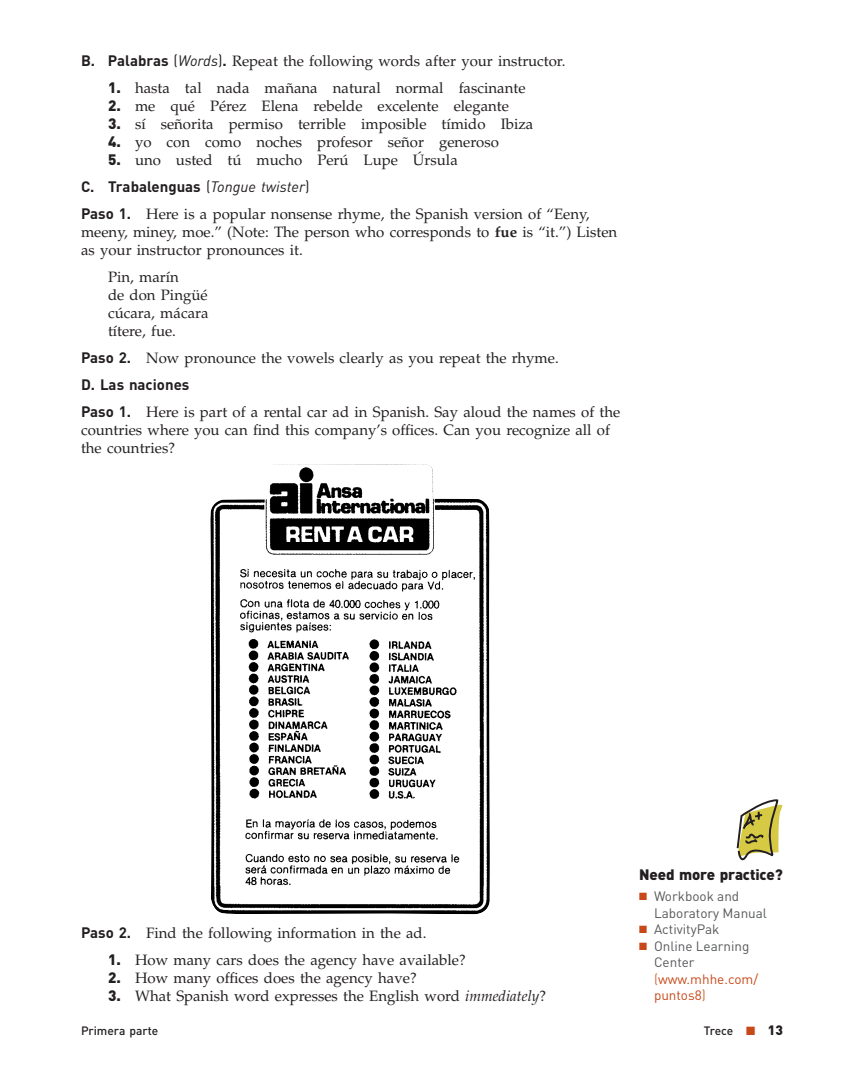
<style>
.page{position:relative;width:864px;height:1080px;background:#fff}
.page>*{position:absolute;margin:0;border:0;box-sizing:border-box;transform-origin:0 0}
.t1{font:15px/18px "Palatino";color:#231f20}
.t2{font:700 15px "DIN";color:#231f20}
.t3{font:900 15px "DIN";letter-spacing:-.005em;color:#231f20}
.t4{font:13.5px/16.5px "DIN";color:#57585a}
.t5{font:500 12px "DIN";color:#231f20}
.s1{font-family:"DIN";font-weight:700}
.s2{font-family:"DIN"}
.s3{font-family:"DIN";font-style:italic}
.s4{font-family:"DIN";font-weight:900}
.s5{font-weight:400}
.s6{font-weight:400;font-style:italic}
.s7{font-weight:700}
.s8{font-style:italic}
.s9{color:#c74919}
.s10{color:#d06a39}
.s11{font-weight:900;font-size:13.5px}
</style>
<div class="page">
<svg style="left:210px;top:464px;width:573px;height:451px"></svg>
<p class="t1" style="left:81px;top:52px;width:486px"><span class="s1">B. Palabras</span> <span class="s2">(</span><span class="s3">Words</span><span class="s2">)</span><span class="s1">.</span> Repeat the following words after your instructor.</p>
<p class="t1" style="left:108px;top:79px;width:419px"><span class="s4">1.</span> hasta tal nada mañana natural normal fascinante</p>
<p class="t1" style="left:108px;top:97px;width:403px"><span class="s4">2.</span> me qué Pérez Elena rebelde excelente elegante</p>
<p class="t1" style="left:108px;top:115px;width:427px"><span class="s4">3.</span> sí señorita permiso terrible imposible tímido Ibiza</p>
<p class="t1" style="left:108px;top:133px;width:392px"><span class="s4">4.</span> yo con como noches profesor señor generoso</p>
<p class="t1" style="left:108px;top:151px;width:351px"><span class="s4">5.</span> uno usted tú mucho Perú Lupe Úrsula</p>
<p class="t2" style="left:81px;top:181px;width:230px">C. Trabalenguas <span class="s5">(</span><span class="s6">Tongue twister</span><span class="s5">)</span></p>
<p class="t1" style="left:81px;top:205px;width:538px"><span class="s1">Paso 1.</span> Here is a popular nonsense rhyme, the Spanish version of “Eeny, meeny, miney, moe.” (Note: The person who corresponds to <span class="s7">fue</span> is “it.”) Listen as your instructor pronounces it.</p>
<p class="t1" style="left:108px;top:268px;width:102px">Pin, marín<br>de don Pingüé cúcara, mácara títere, fue.</p>
<p class="t1" style="left:81px;top:349px;width:479px"><span class="s1">Paso 2.</span> Now pronounce the vowels clearly as you repeat the rhyme.</p>
<p class="t2" style="left:81px;top:379px;width:110px">D. Las naciones</p>
<p class="t1" style="left:81px;top:403px;width:541px"><span class="s1">Paso 1.</span> Here is part of a rental car ad in Spanish. Say aloud the names of the countries where you can find this company’s offices. Can you recognize all of the countries?</p>
<p class="t1" style="left:81px;top:924px;width:347px"><span class="s1">Paso 2.</span> Find the following information in the ad.</p>
<p class="t1" style="left:108px;top:951px;width:359px"><span class="s4">1.</span> How many cars does the agency have available?</p>
<p class="t1" style="left:108px;top:969px;width:310px"><span class="s4">2.</span> How many offices does the agency have?</p>
<p class="t1" style="left:108px;top:987px;width:440px"><span class="s4">3.</span> What Spanish word expresses the English word <span class="s8">immediately</span>?</p>
<p class="t3" style="left:639px;top:870px;width:145px">Need more practice?</p>
<p class="t4" style="left:654px;top:890px;width:114px;text-indent:-15px"><span class="s9">■</span> Workbook and<br>Laboratory Manual</p>
<p class="t4" style="left:639px;top:923px;width:82px"><span class="s9">■</span> ActivityPak</p>
<p class="t4" style="left:654px;top:939px;width:106px;text-indent:-15px"><span class="s9">■</span> Online Learning<br>Center <span class="s10">(</span><span class="s9">www.mhhe.com/ puntos8</span><span class="s10">)</span></p>
<p class="t5" style="left:81px;top:1026px;width:79px">Primera parte</p>
<p class="t5" style="left:704px;top:1026px;width:81px">Trece <span class="s9">■</span> <span class="s11">13</span></p>
</div>
